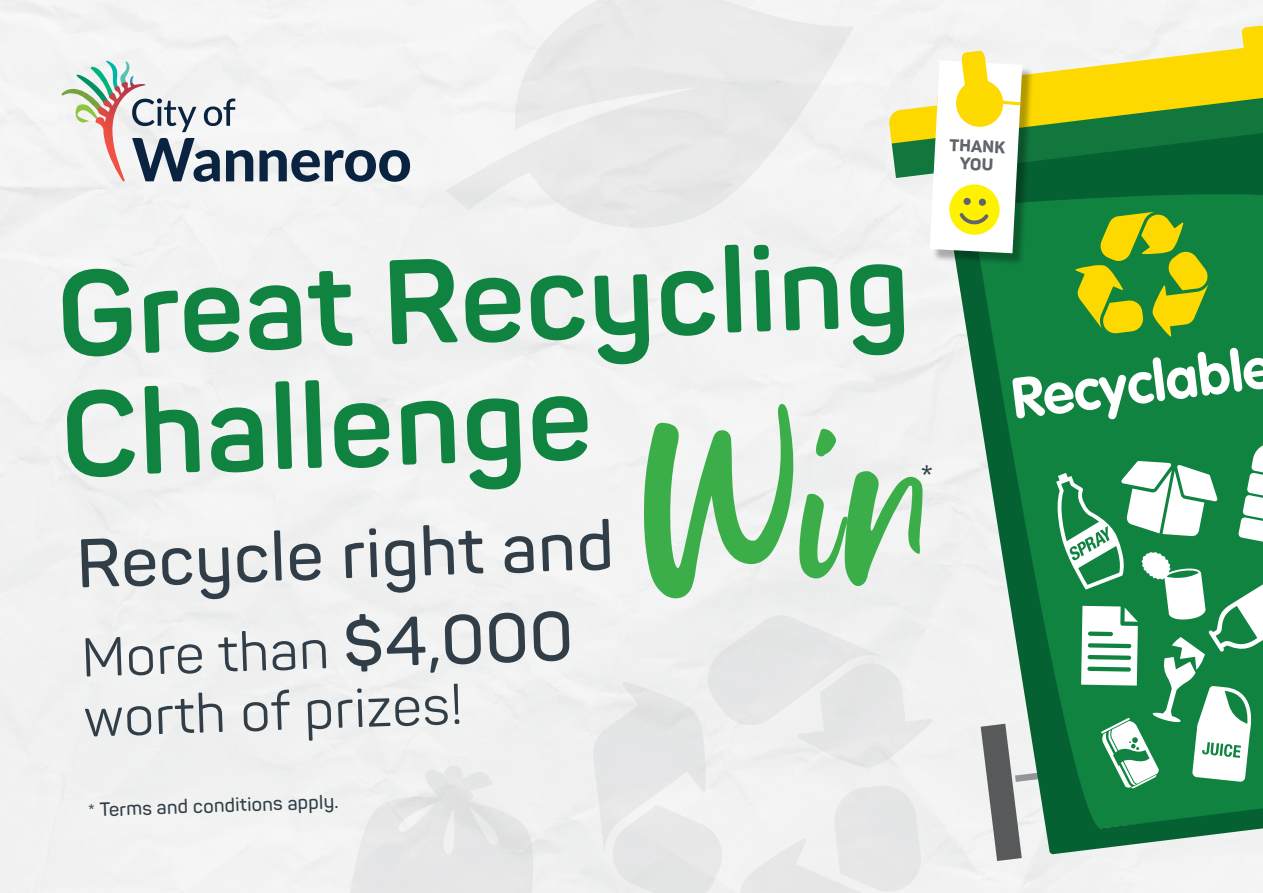
<style>
.page{position:relative;width:1263px;height:893px;background:#fff}
.page>*{position:absolute;margin:0;border:0;box-sizing:border-box;transform-origin:0 0}
.t1{font:700 118.5px/120.6px "Panton";color:#108341}
.t2{font:600 67.8px "Panton";color:#313e48}
.t3{font:700 56.7px "VAG Rounded Std";color:#fff}
.t4{font:54px/60px "Panton";color:#313e48}
.t5{font:600 18.9px "Panton";color:#313e48}
.t6{font:800 16.8px/17.7px "Panton";color:#60646d;text-align:center}
.s1{font-weight:600;font-size:67.8px}
</style>
<div class="page">
<svg style="left:62px;top:61px;width:348px;height:121px"></svg>
<svg style="left:940px;top:337px;width:323px;height:517px;fill:#108341"></svg>
<svg style="left:981px;top:439px;width:282px;height:422px"></svg>
<svg style="left:888px;top:25px;width:375px;height:312px"></svg>
<div style="left:979px;top:198px;width:7px;height:8px;background:#60646d;border-radius:50%"></div>
<div style="left:963px;top:198px;width:8px;height:7px;background:#60646d;border-radius:50%"></div>
<svg style="left:323px;top:765px;width:211px;height:128px"></svg>
<svg style="left:445px;top:0;width:409px;height:242px;fill:#ebebec"></svg>
<svg style="left:592px;top:613px;width:342px;height:280px;fill:#ebeced"></svg>
<svg style="left:926px;top:465px;width:6px;height:10px"></svg>
<div style="left:639px;top:403px;width:287px;height:198px;background:#f2f2f2"></div>
<h1 class="t1" style="left:55px;top:253px;width:855px;rotate:-2deg">Great Recycling<br>Challenge</h1>
<p class="t2" style="left:75px;top:522px;width:540px;rotate:-2deg">Recycle right and</p>
<p class="t4" style="left:80px;top:627px;width:494px;rotate:-2deg">More than <span class="s1">$4,000 </span>worth of prizes!</p>
<p class="t5" style="left:88px;top:798px;width:252px;rotate:-2deg">* Terms and conditions apply.</p>
<p class="t6" style="left:950px;top:136px;width:57px;rotate:2deg">THANK<br>YOU</p>
<p class="t3" style="left:1008px;top:366px;width:264px;rotate:-7deg">Recyclable</p>
</div>
